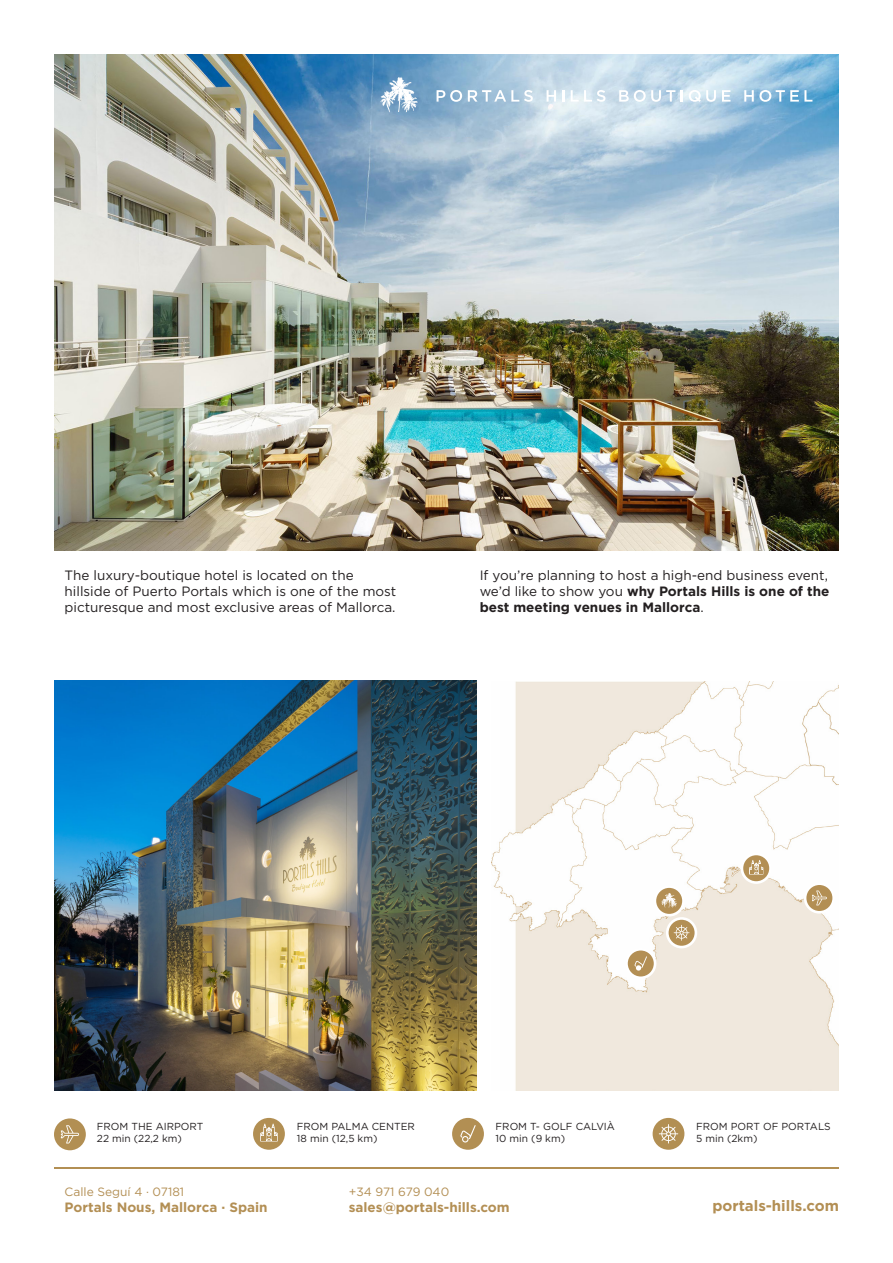
<style>
.page{position:relative;width:893px;height:1263px;background:#fff}
.page>*{position:absolute;margin:0;border:0;box-sizing:border-box;transform-origin:0 0}
.t1{font:700 15px "Gotham Pro";color:#b38f54}
.t2{font:13.5px/16.2px "Gotham Pro";color:#231f20}
.t3{font:700 13.5px "Gotham Pro";color:#b38f54}
.t4{font:12px "Gotham Pro";color:#b38f54}
.t5{font:10.2px "Gotham Pro";color:#231f20}
.s1{font-weight:700}
</style>
<div class="page">
<img style="left:491px;top:682px;width:348px;height:408px">
<svg style="left:54px;top:1118px;width:32px;height:32px"></svg>
<svg style="left:253px;top:1118px;width:32px;height:32px"></svg>
<svg style="left:452px;top:1118px;width:32px;height:32px"></svg>
<svg style="left:653px;top:1118px;width:31px;height:32px"></svg>
<img style="left:54px;top:54px;width:785px;height:497px">
<img style="left:54px;top:681px;width:422px;height:409px">
<svg style="left:380px;top:77px;width:38px;height:35px"></svg>
<svg style="left:437px;top:90px;width:25px;height:12px"></svg>
<svg style="left:468px;top:90px;width:65px;height:12px"></svg>
<svg style="left:547px;top:90px;width:9px;height:12px"></svg>
<svg style="left:562px;top:90px;width:2px;height:12px"></svg>
<svg style="left:571px;top:90px;width:34px;height:12px"></svg>
<svg style="left:619px;top:90px;width:56px;height:12px"></svg>
<svg style="left:681px;top:90px;width:2px;height:12px"></svg>
<svg style="left:689px;top:90px;width:27px;height:12px"></svg>
<svg style="left:722px;top:90px;width:8px;height:12px"></svg>
<svg style="left:744px;top:90px;width:68px;height:12px"></svg>
<div style="left:654px;top:885px;width:31px;height:31px;background:#fff;border-radius:50%"></div>
<div style="left:656px;top:888px;width:26px;height:26px;background:#b38f54;border-radius:50%"></div>
<svg style="left:661px;top:893px;width:16px;height:15px"></svg>
<div style="left:741px;top:853px;width:31px;height:31px;background:#fff;border-radius:50%"></div>
<div style="left:625px;top:948px;width:31px;height:31px;background:#fff;border-radius:50%"></div>
<svg style="left:628px;top:950px;width:26px;height:26px"></svg>
<div style="left:666px;top:917px;width:31px;height:31px;background:#fff;border-radius:50%"></div>
<svg style="left:669px;top:920px;width:26px;height:26px"></svg>
<div style="left:804px;top:882px;width:31px;height:32px;background:#fff;border-radius:50%"></div>
<svg style="left:806px;top:885px;width:26px;height:26px"></svg>
<svg style="left:743px;top:855px;width:26px;height:26px"></svg>
<hr style="left:55px;top:1167px;width:784px;height:1px;background:#b28f53">
<p class="t2" style="left:65px;top:567px;width:333px">The luxury-boutique hotel is located on the hillside of Puerto Portals which is one of the most picturesque and most exclusive areas of Mallorca.</p>
<p class="t2" style="left:480px;top:567px;width:351px;text-align:justify">If you’re planning to host a high-end business event, we’d like to show you <span class="s1">why Portals Hills is one of the best meeting venues in Mallorca</span>.</p>
<p class="t5" style="left:97px;top:1120px;width:108px">FROM THE AIRPORT</p>
<p class="t5" style="left:97px;top:1132px;width:86px">22 min (22,2 km)</p>
<p class="t4" style="left:65px;top:1185px;width:121px">Calle Seguí 4 · 07181</p>
<p class="t3" style="left:65px;top:1199px;width:204px">Portals Nous, Mallorca · Spain</p>
<p class="t5" style="left:297px;top:1120px;width:119px">FROM PALMA CENTER</p>
<p class="t5" style="left:297px;top:1132px;width:82px">18 min (12,5 km)</p>
<p class="t5" style="left:496px;top:1120px;width:121px">FROM T- GOLF CALVIÀ</p>
<p class="t5" style="left:496px;top:1132px;width:71px">10 min (9 km)</p>
<p class="t4" style="left:349px;top:1185px;width:102px">+34 971 679 040</p>
<p class="t3" style="left:349px;top:1199px;width:162px">sales@portals-hills.com</p>
<p class="t5" style="left:696px;top:1120px;width:136px">FROM PORT OF PORTALS</p>
<p class="t5" style="left:696px;top:1132px;width:63px">5 min (2km)</p>
<p class="t1" style="left:712px;top:1197px;width:128px">portals-hills.com</p>
</div>
